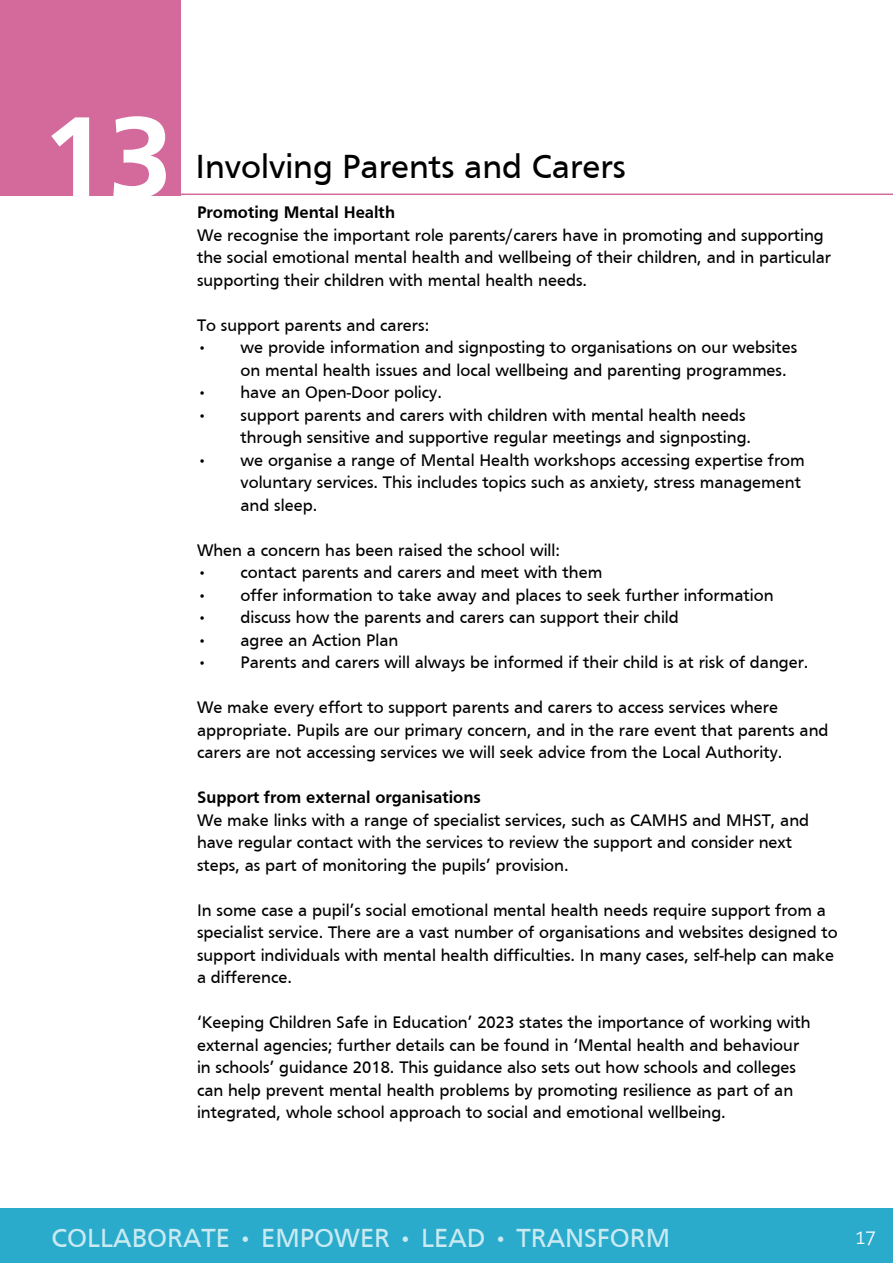
<style>
.page{position:relative;width:893px;height:1263px;background:#fff}
.page>*{position:absolute;margin:0;border:0;box-sizing:border-box;transform-origin:0 0}
.t1{font:700 119.85px "Frutiger";color:#fff}
.t2{font:34.5px "Frutiger";color:#000}
.t3{font:27px "Frutiger";color:#caeaf2}
.t4{font:300 19.5px "Aller";color:#fff}
.t5{font:17.25px/22.5px "Frutiger";color:#000}
.t6{font:700 17.25px "Frutiger";color:#000}
</style>
<div class="page">
<div style="left:0;top:1209px;width:893px;height:54px;background:#2babcc"></div>
<hr style="left:181px;top:194px;width:712px;height:1px;background:#d4699b">
<div style="left:0;top:0;width:180px;height:196px;background:#d4699b"></div>
<h1 class="t1" style="left:44px;top:88px;width:130px">13</h1>
<h2 class="t2" style="left:196px;top:147px;width:432px">Involving Parents and Carers</h2>
<p class="t6" style="left:197px;top:202px;width:199px">Promoting Mental Health</p>
<p class="t5" style="left:197px;top:223px;width:636px">We recognise the important role parents/carers have in promoting and supporting the social emotional mental health and wellbeing of their children, and in particular supporting their children with mental health needs.</p>
<p class="t5" style="left:197px;top:313px;width:234px">To support parents and carers:</p>
<p class="t5" style="left:241px;top:336px;width:558px;text-indent:-44px">• we provide information and signposting to organisations on our websites on mental health issues and local wellbeing and parenting programmes.</p>
<p class="t5" style="left:197px;top:381px;width:246px">• have an Open-Door policy.</p>
<p class="t5" style="left:241px;top:403px;width:512px;text-indent:-44px">• support parents and carers with children with mental health needs through sensitive and supportive regular meetings and signposting.</p>
<p class="t5" style="left:241px;top:448px;width:566px;text-indent:-44px">• we organise a range of Mental Health workshops accessing expertise from voluntary services. This includes topics such as anxiety, stress management and sleep.</p>
<p class="t5" style="left:197px;top:538px;width:365px">When a concern has been raised the school will:</p>
<p class="t5" style="left:197px;top:561px;width:407px">• contact parents and carers and meet with them</p>
<p class="t5" style="left:197px;top:583px;width:578px">• offer information to take away and places to seek further information</p>
<p class="t5" style="left:197px;top:606px;width:483px">• discuss how the parents and carers can support their child</p>
<p class="t5" style="left:197px;top:628px;width:203px">• agree an Action Plan</p>
<p class="t5" style="left:197px;top:651px;width:613px">• Parents and carers will always be informed if their child is at risk of danger.</p>
<p class="t5" style="left:197px;top:696px;width:633px">We make every effort to support parents and carers to access services where appropriate. Pupils are our primary concern, and in the rare event that parents and carers are not accessing services we will seek advice from the Local Authority.</p>
<p class="t6" style="left:197px;top:787px;width:285px">Support from external organisations</p>
<p class="t5" style="left:197px;top:808px;width:614px">We make links with a range of specialist services, such as CAMHS and MHST, and have regular contact with the services to review the support and consider next steps, as part of monitoring the pupils’ provision.</p>
<p class="t5" style="left:197px;top:898px;width:642px">In some case a pupil’s social emotional mental health needs require support from a specialist service. There are a vast number of organisations and websites designed to support individuals with mental health difficulties. In many cases, self-help can make a difference.</p>
<p class="t5" style="left:197px;top:1011px;width:615px">‘Keeping Children Safe in Education’ 2023 states the importance of working with external agencies; further details can be found in ‘Mental health and behaviour in schools’ guidance 2018. This guidance also sets out how schools and colleges can help prevent mental health problems by promoting resilience as part of an integrated, whole school approach to social and emotional wellbeing.</p>
<h3 class="t3" style="left:52px;top:1222px;width:620px">COLLABORATE • EMPOWER • LEAD • TRANSFORM</h3>
<p class="t4" style="left:855px;top:1225px;width:24px">17</p>
</div>
